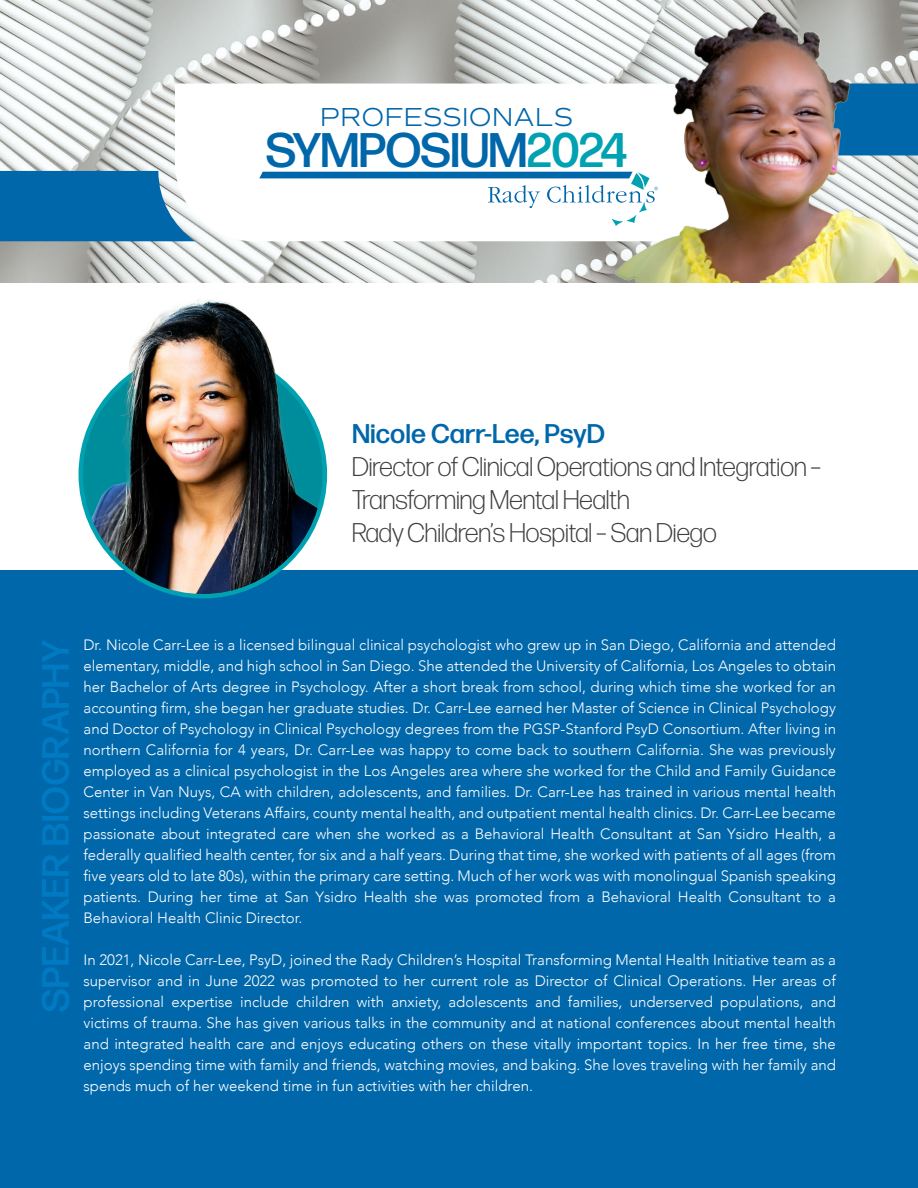
<style>
.page{position:relative;width:918px;height:1188px;background:#fff}
.page>*{position:absolute;margin:0;border:0;box-sizing:border-box;transform-origin:0 0}
.t1{font:500 48.45px "Forma DJR Display";color:#0067aa}
.t2{font:500 37.8px "Forma DJR Display";letter-spacing:.025em;color:#007bc3}
.t3{font:300 27px/33px "Forma DJR Banner";letter-spacing:.025em;color:#3e3e3f}
.t4{font:500 27px "Forma DJR Display";letter-spacing:.025em;color:#0067aa}
.t5{font:300 26.4px "Commuters Sans";color:#0067aa}
.t6{font:300 15px/21px "Avenir";color:#fff;text-align:justify}
.s1{color:#00a2b1}
</style>
<div class="page">
<div style="left:0;top:571px;width:918px;height:617px;background:#0067aa"></div>
<img style="left:0;top:0;width:918px;height:283px">
<svg style="left:175px;top:84px;width:440px;height:157px"></svg>
<svg style="left:0;top:171px;width:195px;height:70px"></svg>
<svg style="left:259px;top:172px;width:356px;height:54px"></svg>
<img style="left:615px;top:5px;width:303px;height:278px">
<svg style="left:79px;top:441px;width:248px;height:158px"></svg>
<img style="left:83px;top:299px;width:240px;height:295px">
<h3 class="t5" style="left:320px;top:101px;width:255px">PROFESSIONALS</h3>
<h1 class="t1" style="left:266px;top:120px;width:362px">SYMPOSIUM<span class="s1">2024</span></h1>
<h3 class="t4" style="left:352px;top:417px;width:254px">Nicole Carr-Lee, PsyD</h3>
<h3 class="t3" style="left:352px;top:450px;width:470px">Director of Clinical Operations and Integration –<br>Transforming Mental Health<br>Rady Children’s Hospital – San Diego</h3>
<h2 class="t2" style="left:32px;top:1012px;width:374px;rotate:-90deg">SPEAKER BIOGRAPHY</h2>
<p class="t6" style="left:84px;top:635px;width:754px">Dr. Nicole Carr-Lee is a licensed bilingual clinical psychologist who grew up in San Diego, California and attended elementary, middle, and high school in San Diego. She attended the University of California, Los Angeles to obtain her Bachelor of Arts degree in Psychology. After a short break from school, during which time she worked for an accounting firm, she began her graduate studies. Dr. Carr-Lee earned her Master of Science in Clinical Psychology and Doctor of Psychology in Clinical Psychology degrees from the PGSP-Stanford PsyD Consortium. After living in northern California for 4 years, Dr. Carr-Lee was happy to come back to southern California. She was previously employed as a clinical psychologist in the Los Angeles area where she worked for the Child and Family Guidance Center in Van Nuys, CA with children, adolescents, and families. Dr. Carr-Lee has trained in various mental health settings including Veterans Affairs, county mental health, and outpatient mental health clinics. Dr. Carr-Lee became passionate about integrated care when she worked as a Behavioral Health Consultant at San Ysidro Health, a federally qualified health center, for six and a half years. During that time, she worked with patients of all ages (from five years old to late 80s), within the primary care setting. Much of her work was with monolingual Spanish speaking patients. During her time at San Ysidro Health she was promoted from a Behavioral Health Consultant to a Behavioral Health Clinic Director.</p>
<p class="t6" style="left:84px;top:950px;width:754px">In 2021, Nicole Carr-Lee, PsyD, joined the Rady Children’s Hospital Transforming Mental Health Initiative team as a supervisor and in June 2022 was promoted to her current role as Director of Clinical Operations. Her areas of professional expertise include children with anxiety, adolescents and families, underserved populations, and victims of trauma. She has given various talks in the community and at national conferences about mental health and integrated health care and enjoys educating others on these vitally important topics. In her free time, she enjoys spending time with family and friends, watching movies, and baking. She loves traveling with her family and spends much of her weekend time in fun activities with her children.</p>
</div>
